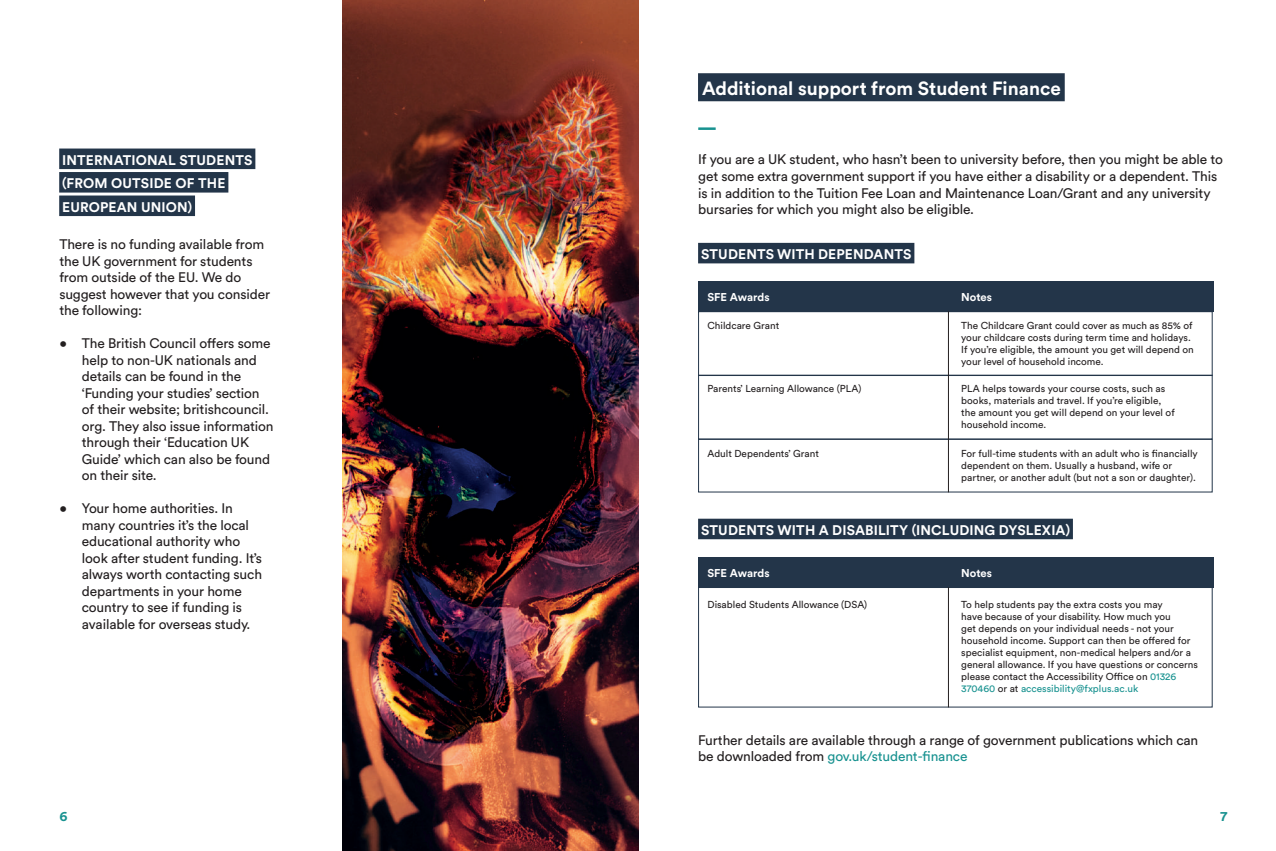
<style>
.page{position:relative;width:1276px;height:851px;background:#fff}
.page>*{position:absolute;margin:0;border:0;box-sizing:border-box;transform-origin:0 0}
.t1{font:700 18.88px "Circular Pro";color:#fff}
.t2{font:700 13.88px/23.5px "Circular Pro";letter-spacing:.01em;color:#fff}
.t3{font:13.75px/16.5px "Circular Pro";letter-spacing:-.01em;color:#231f20}
.t4{font:700 13.75px "Circular Pro";color:#189290}
.t5{font:700 11.25px "Circular Pro";color:#fff}
.t6{font:10px/12px "Circular Pro";color:#231f20}
.s1{color:#189290}
</style>
<div class="page">
<div style="left:59px;top:148px;width:196px;height:21px;background:#233549"></div>
<div style="left:59px;top:172px;width:169px;height:20px;background:#233549"></div>
<div style="left:59px;top:195px;width:136px;height:21px;background:#233549"></div>
<img style="left:343px;top:0;width:295px;height:850px">
<div style="left:698px;top:73px;width:366px;height:28px;background:#233549"></div>
<hr style="left:698px;top:127px;width:17px;height:3px;background:#189290">
<div style="left:698px;top:243px;width:216px;height:20px;background:#233549"></div>
<div style="left:698px;top:281px;width:515px;height:30px;background:#233549"></div>
<div style="left:698px;top:311px;width:514px;height:65px;border:1px solid #233549"></div>
<div style="left:698px;top:375px;width:514px;height:64px;border:1px solid #233549"></div>
<div style="left:698px;top:439px;width:514px;height:53px;border:1px solid #233549"></div>
<hr style="left:948px;top:311px;width:1px;height:181px;background:#231f20">
<div style="left:698px;top:518px;width:375px;height:21px;background:#233549"></div>
<div style="left:698px;top:557px;width:515px;height:30px;background:#233549"></div>
<div style="left:698px;top:587px;width:514px;height:120px;border:1px solid #233549"></div>
<hr style="left:948px;top:587px;width:1px;height:120px;background:#231f20">
<p class="t2" style="left:62px;top:147px;width:192px">INTERNATIONAL STUDENTS (FROM OUTSIDE OF THE<br>EUROPEAN UNION)</p>
<p class="t3" style="left:59px;top:235px;width:212px">There is no funding available from the UK government for students from outside of the EU. We do suggest however that you consider the following:</p>
<p class="t3" style="left:82px;top:334px;width:193px;text-indent:-22px">• The British Council offers some help to non-UK nationals and details can be found in the ‘Funding your studies’ section of their website; britishcouncil. org. They also issue information through their ‘Education UK<br>Guide’ which can also be found on their site.</p>
<p class="t3" style="left:82px;top:499px;width:182px;text-indent:-22px">• Your home authorities. In many countries it’s the local educational authority who look after student funding. It’s always worth contacting such departments in your home country to see if funding is available for overseas study.</p>
<p class="t4" style="left:59px;top:806px;width:10px">6</p>
<h1 class="t1" style="left:702px;top:75px;width:360px">Additional support from Student Finance</h1>
<p class="t3" style="left:698px;top:151px;width:526px">If you are a UK student, who hasn’t been to university before, then you might be able to get some extra government support if you have either a disability or a dependent. This is in addition to the Tuition Fee Loan and Maintenance Loan/Grant and any university bursaries for which you might also be eligible.</p>
<p class="t2" style="left:701px;top:242px;width:212px">STUDENTS WITH DEPENDANTS</p>
<p class="t5" style="left:707px;top:289px;width:64px">SFE Awards</p>
<p class="t5" style="left:961px;top:289px;width:32px">Notes</p>
<p class="t6" style="left:707px;top:319px;width:73px">Childcare Grant</p>
<p class="t6" style="left:961px;top:319px;width:234px">The Childcare Grant could cover as much as 85% of your childcare costs during term time and holidays.<br>If you’re eligible, the amount you get will depend on your level of household income.</p>
<p class="t6" style="left:961px;top:382px;width:215px">PLA helps towards your course costs, such as books, materials and travel. If you’re eligible, the amount you get will depend on your level of household income.</p>
<p class="t6" style="left:961px;top:447px;width:238px">For full-time students with an adult who is financially dependent on them. Usually a husband, wife or partner, or another adult (but not a son or daughter).</p>
<p class="t2" style="left:701px;top:517px;width:370px">STUDENTS WITH A DISABILITY (INCLUDING DYSLEXIA)</p>
<p class="t5" style="left:707px;top:565px;width:64px">SFE Awards</p>
<p class="t5" style="left:961px;top:565px;width:32px">Notes</p>
<p class="t6" style="left:707px;top:597px;width:161px">Disabled Students Allowance (DSA)</p>
<p class="t6" style="left:961px;top:597px;width:238px">To help students pay the extra costs you may<br>have because of your disability. How much you<br>get depends on your individual needs - not your household income. Support can then be offered for specialist equipment, non-medical helpers and/or a general allowance. If you have questions or concerns please contact the Accessibility Office on <span class="s1">01326<br>370460</span> or at <span class="s1">accessibility@fxplus.ac.uk</span></p>
<p class="t6" style="left:707px;top:382px;width:155px">Parents’ Learning Allowance (PLA)</p>
<p class="t6" style="left:707px;top:447px;width:113px">Adult Dependents’ Grant</p>
<p class="t3" style="left:698px;top:731px;width:501px">Further details are available through a range of government publications which can be downloaded from <span class="s1">gov.uk/student-finance</span></p>
<p class="t4" style="left:1220px;top:806px;width:8px">7</p>
</div>
